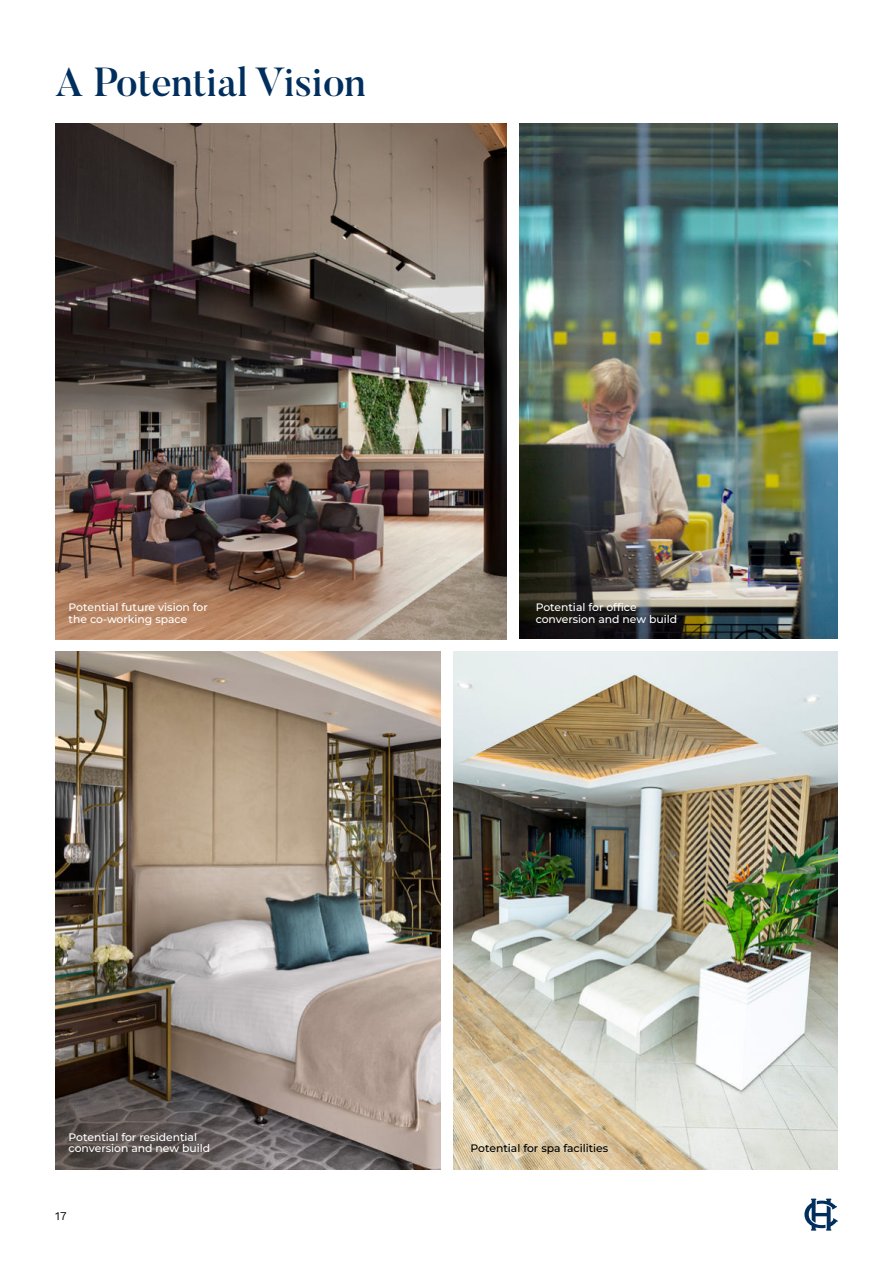
<style>
.page{position:relative;width:893px;height:1263px;background:#fff}
.page>*{position:absolute;margin:0;border:0;box-sizing:border-box;transform-origin:0 0}
.t1{font:500 40.35px "Butler";color:#002e5d}
.t2{font:11.55px "Work Sans";color:#000}
.t3{font:500 10.8px/11.9px "Montserrat";color:#fff}
.t4{font:500 10.8px "Montserrat";color:#000}
</style>
<div class="page">
<img style="left:519px;top:123px;width:319px;height:516px">
<img style="left:55px;top:652px;width:385px;height:517px">
<img style="left:55px;top:123px;width:451px;height:516px">
<img style="left:453px;top:652px;width:385px;height:517px">
<svg style="left:804px;top:1198px;width:34px;height:32px"></svg>
<h1 class="t1" style="left:55px;top:66px;width:312px">A Potential Vision</h1>
<p class="t3" style="left:69px;top:602px;width:141px">Potential future vision for the co-working space</p>
<p class="t3" style="left:536px;top:601px;width:143px">Potential for office conversion and new build</p>
<p class="t3" style="left:69px;top:1131px;width:143px">Potential for residential conversion and new build</p>
<p class="t4" style="left:471px;top:1144px;width:139px">Potential for spa facilities</p>
<p class="t2" style="left:55px;top:1209px;width:13px">17</p>
</div>
